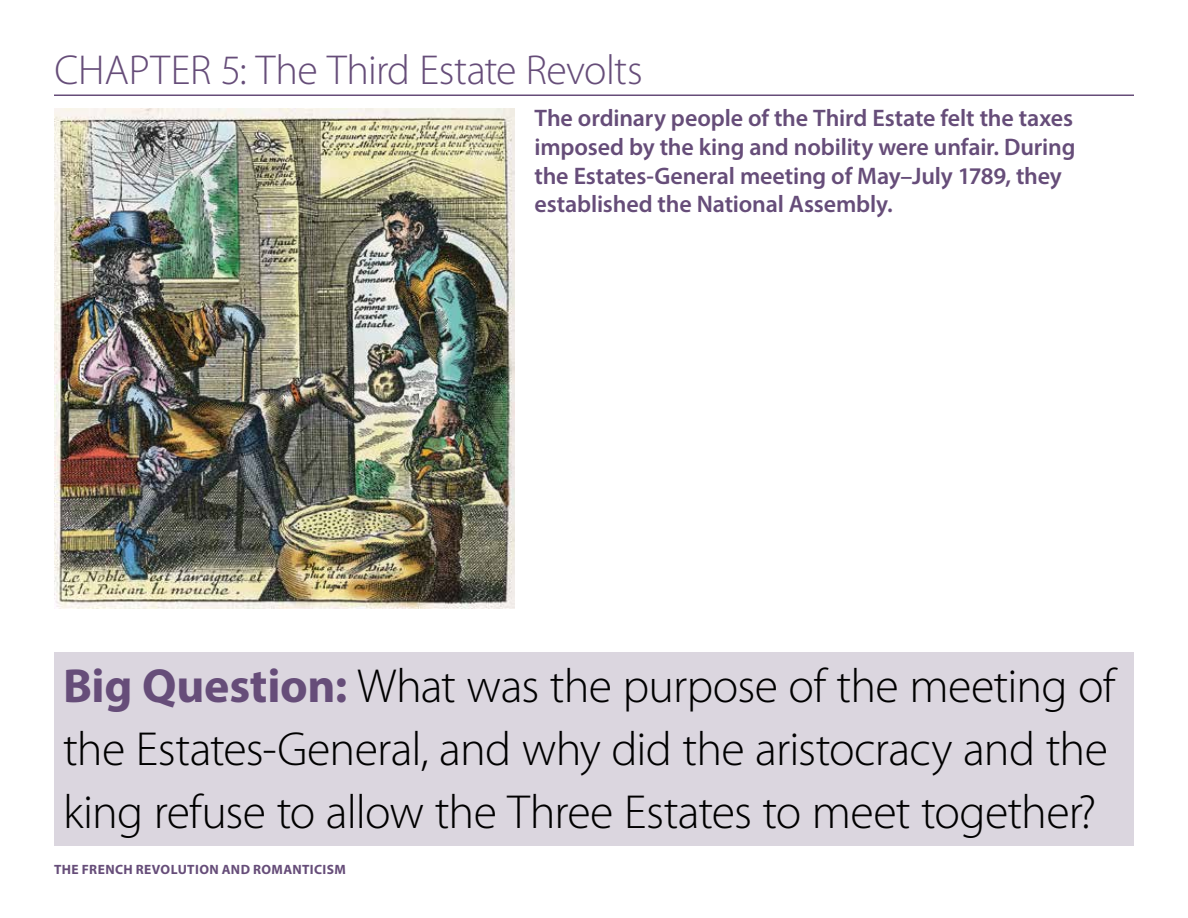
<style>
.page{position:relative;width:1188px;height:918px;background:#fff}
.page>*{position:absolute;margin:0;border:0;box-sizing:border-box;transform-origin:0 0}
.t1{font:300 48px/63px "Myriad Pro";letter-spacing:-.015em;color:#000}
.t2{font:300 42px "Myriad Pro";letter-spacing:-.01em;color:#664d79}
.t3{font:600 24px/28.8px "Myriad Pro";letter-spacing:-.005em;color:#664d79}
.t4{font:700 13.5px "Myriad Pro";letter-spacing:.025em;color:#664d79}
.s1{font-weight:700;color:#664d79}
</style>
<div class="page">
<hr style="left:54px;top:94px;width:1080px;height:2px;background:#664d79">
<div style="left:54px;top:652px;width:1080px;height:194px;background:#dbd6df"></div>
<img style="left:54px;top:108px;width:461px;height:501px">
<h2 class="t2" style="left:54px;top:47px;width:590px">CHAPTER 5: The Third Estate Revolts</h2>
<p class="t3" style="left:535px;top:103px;width:543px">The ordinary people of the Third Estate felt the taxes imposed by the king and nobility were unfair. During the Estates-General meeting of May–July 1789, they established the National Assembly.</p>
<h1 class="t1" style="left:63px;top:655px;width:1054px"><span class="s1">Big Question:</span> What was the purpose of the meeting of the Estates-General, and why did the aristocracy and the king refuse to allow the Three Estates to meet together?</h1>
<p class="t4" style="left:54px;top:861px;width:293px">THE FRENCH REVOLUTION AND ROMANTICISM</p>
</div>
